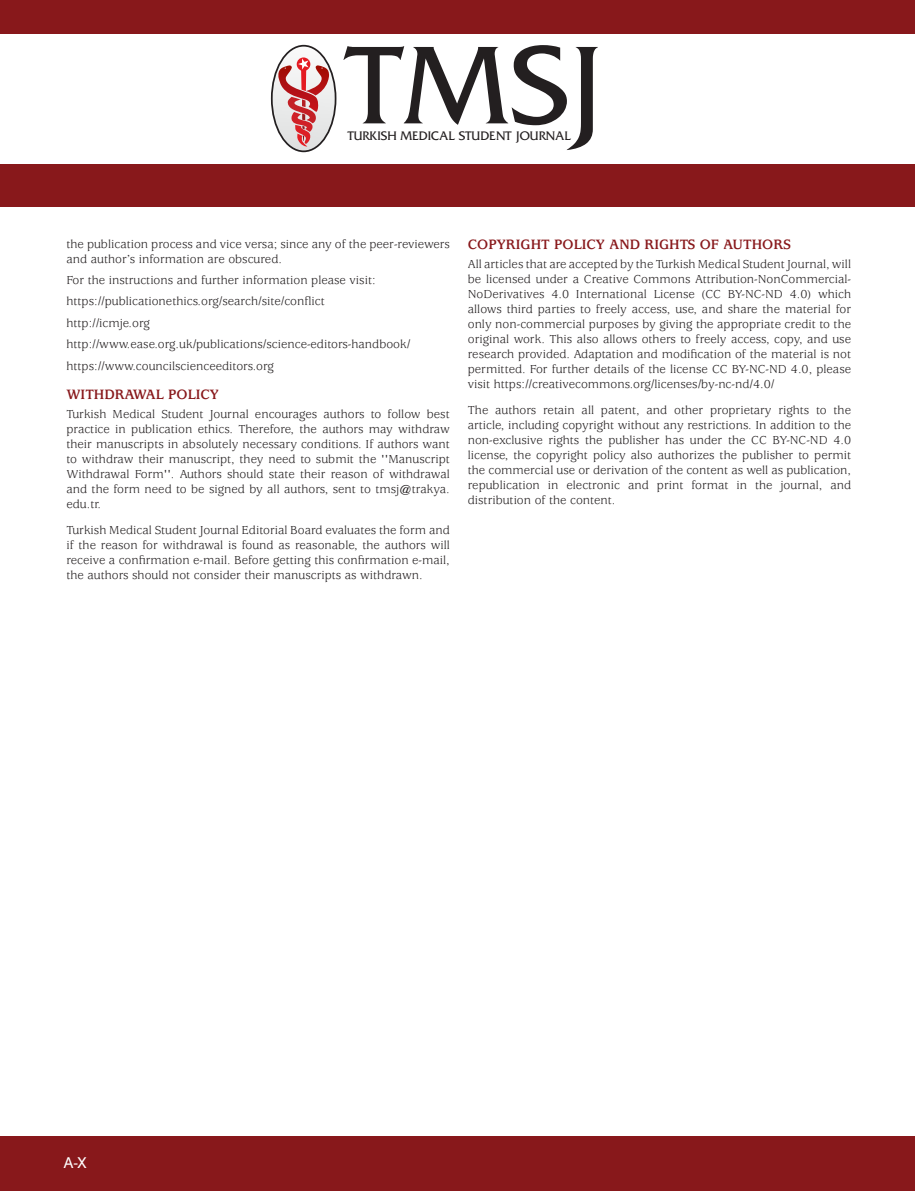
<style>
.page{position:relative;width:915px;height:1191px;background:#fff}
.page>*{position:absolute;margin:0;border:0;box-sizing:border-box;transform-origin:0 0}
.t1{font:116.1px "Friz Quadrata Std";color:#231f20}
.AMAÇ_BAŞLIK{font:700 15px "Usherwood Std";color:#88181b}
.NO-SYF{font:15px "Swiss Normal Tr";color:#fff}
.t2{font:13.05px "Friz Quadrata Std";color:#231f20}
.AMAC_KAPSAM{font:12.75px/15px "Usherwood Std";color:#231f20;text-align:justify}
</style>
<div class="page">
<div style="left:0;top:164px;width:914px;height:42px;background:#88181b"></div>
<div style="left:0;top:0;width:914px;height:33px;background:#88181b"></div>
<div style="left:0;top:1137px;width:914px;height:54px;background:#88181b"></div>
<svg style="left:272px;top:46px;width:63px;height:105px"></svg>
<div style="left:271px;top:45px;width:65px;height:107px;border:2px solid #231f20;border-radius:50%"></div>
<svg style="left:278px;top:57px;width:51px;height:90px"></svg>
<p class="t1" style="left:347px;top:21px;width:255px">TMSJ</p>
<p class="t2" style="left:347px;top:128px;width:225px">TURKISH MEDICAL STUDENT JOURNAL</p>
<p class="AMAC_KAPSAM" style="left:66px;top:237px;width:384px">the publication process and vice versa; since any of the peer-reviewers and author’s information are obscured.</p>
<p class="AMAC_KAPSAM" style="left:66px;top:273px;width:310px">For the instructions and further information please visit:</p>
<p class="AMAC_KAPSAM" style="left:66px;top:294px;width:260px">https://publicationethics.org/search/site/conflict</p>
<p class="AMAC_KAPSAM" style="left:66px;top:316px;width:85px">http://icmje.org</p>
<p class="AMAC_KAPSAM" style="left:66px;top:337px;width:345px">http://www.ease.org.uk/publications/science-editors-handbook/</p>
<p class="AMAC_KAPSAM" style="left:66px;top:358px;width:209px">https://www.councilscienceeditors.org</p>
<p class="AMAÇ_BAŞLIK" style="left:66px;top:386px;width:154px">WITHDRAWAL POLICY</p>
<p class="AMAC_KAPSAM" style="left:66px;top:407px;width:385px">Turkish Medical Student Journal encourages authors to follow best practice in publication ethics. Therefore, the authors may withdraw their manuscripts in absolutely necessary conditions. If authors want to withdraw their manuscript, they need to submit the ''Manuscript Withdrawal Form''. Authors should state their reason of withdrawal and the form need to be signed by all authors, sent to tmsj@trakya. edu.tr.</p>
<p class="AMAC_KAPSAM" style="left:66px;top:522px;width:385px">Turkish Medical Student Journal Editorial Board evaluates the form and if the reason for withdrawal is found as reasonable, the authors will receive a confirmation e-mail. Before getting this confirmation e-mail, the authors should not consider their manuscripts as withdrawn.</p>
<p class="AMAÇ_BAŞLIK" style="left:467px;top:236px;width:324px">COPYRIGHT POLICY AND RIGHTS OF AUTHORS</p>
<p class="AMAC_KAPSAM" style="left:467px;top:257px;width:385px">All articles that are accepted by the Turkish Medical Student Journal, will be licensed under a Creative Commons Attribution-NonCommercial-NoDerivatives 4.0 International License (CC BY-NC-ND 4.0) which allows third parties to freely access, use, and share the material for only non-commercial purposes by giving the appropriate credit to the original work. This also allows others to freely access, copy, and use research provided. Adaptation and modification of the material is not permitted. For further details of the license CC BY-NC-ND 4.0, please visit https://creativecommons.org/licenses/by-nc-nd/4.0/</p>
<p class="AMAC_KAPSAM" style="left:467px;top:403px;width:385px">The authors retain all patent, and other proprietary rights to the article, including copyright without any restrictions. In addition to the non-exclusive rights the publisher has under the CC BY-NC-ND 4.0 license, the copyright policy also authorizes the publisher to permit the commercial use or derivation of the content as well as publication, republication in electronic and print format in the journal, and distribution of the content.</p>
<p class="NO-SYF" style="left:64px;top:1153px;width:24px">A-X</p>
</div>
